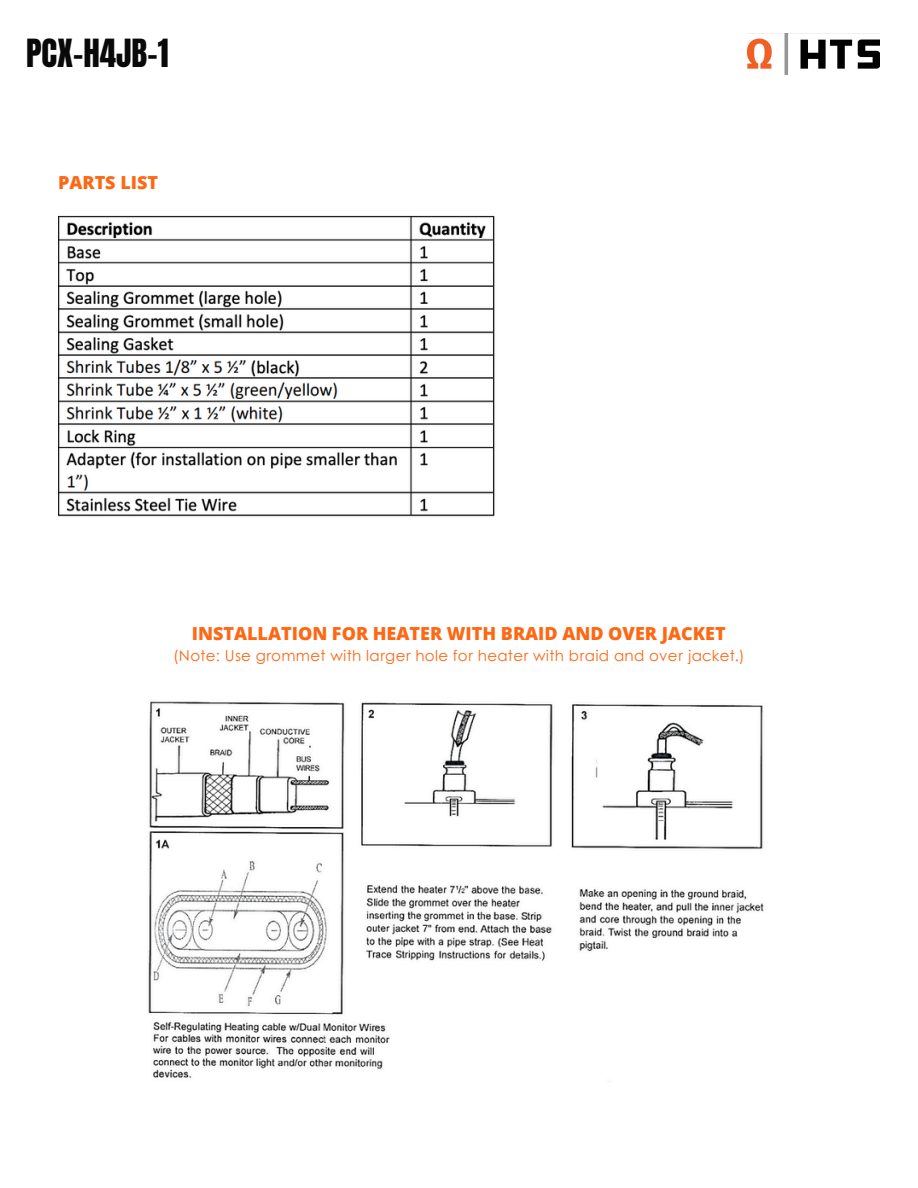
<style>
.page{position:relative;width:918px;height:1188px;background:#fff}
.page>*{position:absolute;margin:0;border:0;box-sizing:border-box;transform-origin:0 0}
.t1{font:33px "Anton";color:#090909}
.t2{font:800 18px "Open Sans";color:#fd6815}
.t3{font:15px "Century Gothic";letter-spacing:.02em;color:#fd6815}
</style>
<div class="page">
<img style="left:58px;top:215px;width:437px;height:302px">
<img style="left:148px;top:701px;width:616px;height:381px">
<img style="left:747px;top:33px;width:133px;height:42px">
<h1 class="t1" style="left:26px;top:29px;width:144px">PCX-H4JB-1</h1>
<p class="t2" style="left:58px;top:170px;width:102px">PARTS LIST</p>
<h2 class="t2" style="left:192px;top:621px;width:535px">INSTALLATION FOR HEATER WITH BRAID AND OVER JACKET</h2>
<p class="t3" style="left:173px;top:644px;width:573px">(Note: Use grommet with larger hole for heater with braid and over jacket.)</p>
</div>
